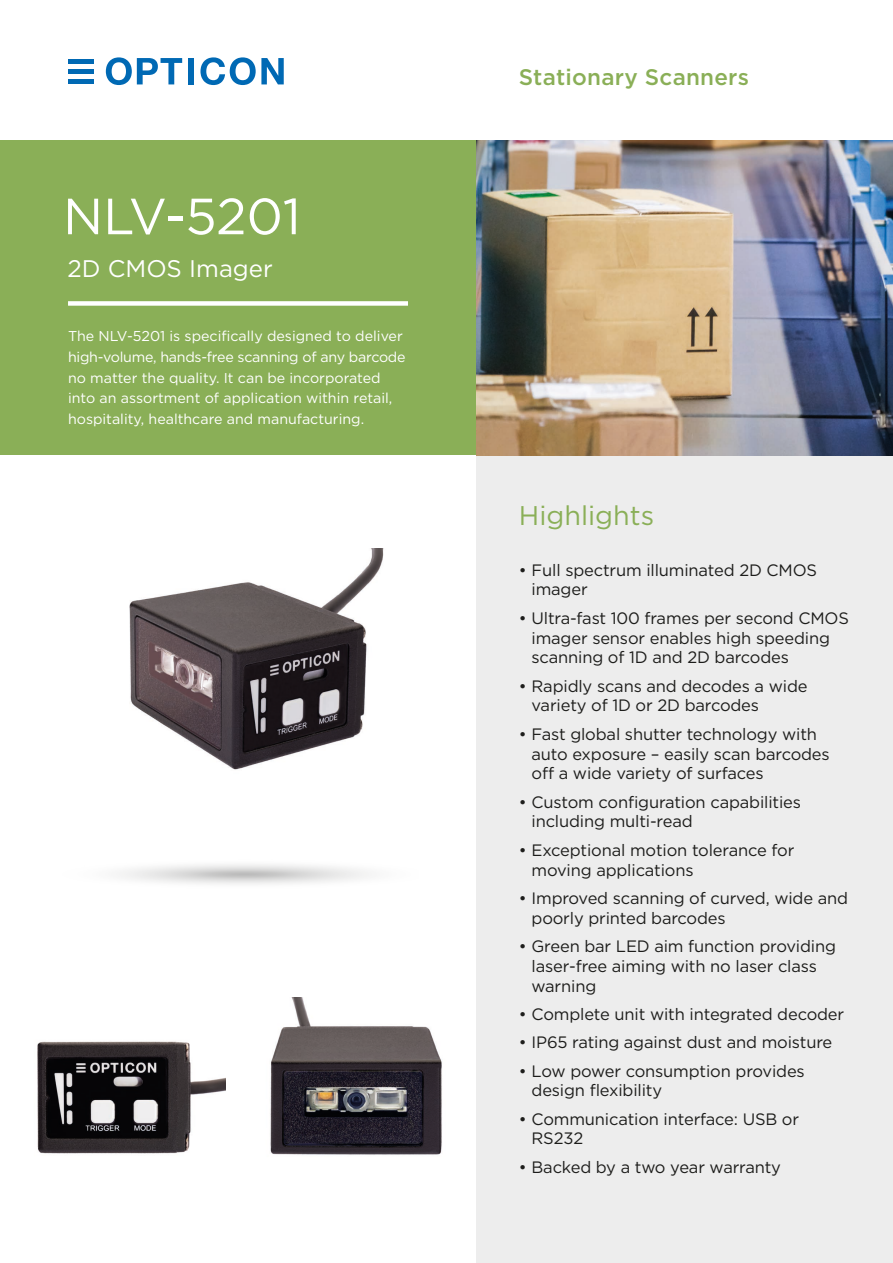
<style>
.page{position:relative;width:893px;height:1263px;background:#fff}
.page>*{position:absolute;margin:0;border:0;box-sizing:border-box;transform-origin:0 0}
.t1{font:50.85px "Gotham";letter-spacing:-.005em;color:#fff}
.t2{font:27px "Gotham";color:#8aaf57}
.t3{font:24px "Gotham";color:#fff}
.t4{font:500 22.5px "Gotham";letter-spacing:.01em;color:#8aaf57}
.t5{font:16.5px/19.8px "Gotham";letter-spacing:-.01em;color:#1d1d1b}
.t6{font:14.25px/20.7px "Gotham";color:#fff}
</style>
<div class="page">
<div style="left:476px;top:455px;width:417px;height:808px;background:#ededed"></div>
<div style="left:0;top:140px;width:476px;height:315px;background:#8aaf57"></div>
<div style="left:68px;top:301px;width:340px;height:5px;background:#fff"></div>
<img style="left:129px;top:549px;width:255px;height:221px">
<img style="left:270px;top:997px;width:172px;height:158px">
<img style="left:37px;top:1041px;width:188px;height:113px">
<img style="left:476px;top:140px;width:417px;height:315px">
<div style="left:68px;top:59px;width:25px;height:5px;background:#0069b4"></div>
<div style="left:68px;top:69px;width:25px;height:5px;background:#0069b4"></div>
<div style="left:68px;top:79px;width:25px;height:5px;background:#0069b4"></div>
<svg style="left:106px;top:57px;width:76px;height:28px"></svg>
<div style="left:188px;top:58px;width:6px;height:26px;background:#0069b4"></div>
<svg style="left:200px;top:57px;width:84px;height:28px"></svg>
<p class="t1" style="left:63px;top:184px;width:239px">NLV-5201</p>
<p class="t3" style="left:67px;top:253px;width:207px">2D CMOS Imager</p>
<p class="t6" style="left:68px;top:326px;width:339px">The NLV-5201 is specifically designed to deliver high-volume, hands-free scanning of any barcode no matter the quality. It can be incorporated into an assortment of application within retail, hospitality, healthcare and manufacturing.</p>
<p class="t4" style="left:519px;top:62px;width:232px">Stationary Scanners</p>
<p class="t2" style="left:519px;top:498px;width:137px">Highlights</p>
<p class="t5" style="left:531px;top:559px;width:287px;text-indent:-13px">• Full spectrum illuminated 2D CMOS imager</p>
<p class="t5" style="left:531px;top:608px;width:319px;text-indent:-13px">• Ultra-fast 100 frames per second CMOS imager sensor enables high speeding scanning of 1D and 2D barcodes</p>
<p class="t5" style="left:531px;top:675px;width:278px;text-indent:-13px">• Rapidly scans and decodes a wide variety of 1D or 2D barcodes</p>
<p class="t5" style="left:531px;top:724px;width:300px;text-indent:-13px">• Fast global shutter technology with auto exposure – easily scan barcodes off a wide variety of surfaces</p>
<p class="t5" style="left:531px;top:791px;width:271px;text-indent:-13px">• Custom configuration capabilities including multi-read</p>
<p class="t5" style="left:531px;top:840px;width:264px;text-indent:-13px">• Exceptional motion tolerance for moving applications</p>
<p class="t5" style="left:531px;top:888px;width:318px;text-indent:-13px">• Improved scanning of curved, wide and poorly printed barcodes</p>
<p class="t5" style="left:531px;top:936px;width:306px;text-indent:-13px">• Green bar LED aim function providing laser-free aiming with no laser class warning</p>
<p class="t5" style="left:519px;top:1004px;width:327px">• Complete unit with integrated decoder</p>
<p class="t5" style="left:519px;top:1032px;width:315px">• IP65 rating against dust and moisture</p>
<p class="t5" style="left:531px;top:1060px;width:275px;text-indent:-13px">• Low power consumption provides design flexibility</p>
<p class="t5" style="left:531px;top:1108px;width:269px;text-indent:-13px">• Communication interface: USB or<br>RS232</p>
<p class="t5" style="left:519px;top:1156px;width:264px">• Backed by a two year warranty</p>
</div>
